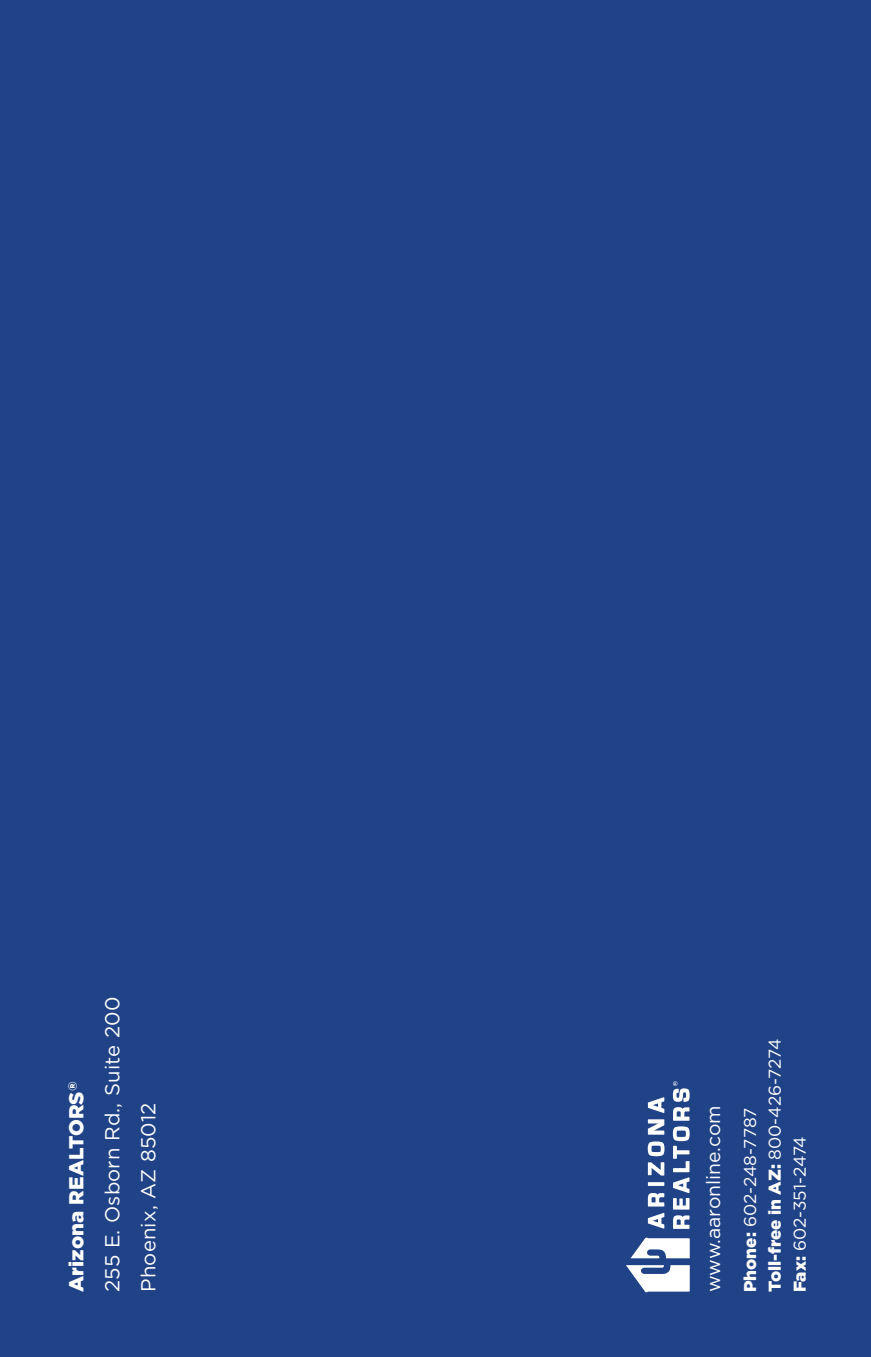
<style>
.page{position:relative;width:871px;height:1357px;background:#204287}
.page>*{position:absolute;margin:0;border:0;box-sizing:border-box;transform-origin:0 0}
.t1{font:20.25px/36px "Gotham";letter-spacing:.01em;color:#fff}
.t2{font:19.35px "Gotham";color:#fff}
.t3{font:17.1px/24.8px "Gotham";letter-spacing:-.01em;color:#fff}
.s1{font-weight:900}
</style>
<div class="page">
<svg style="left:626px;top:1265px;width:64px;height:27px"></svg>
<svg style="left:630px;top:1238px;width:60px;height:20px"></svg>
<svg style="left:648px;top:1081px;width:41px;height:148px"></svg>
<p class="t1" style="left:58px;top:1292px;width:297px;rotate:-90deg"><span class="s1">Arizona REALTORS</span><sup>®<br></sup>255 E. Osborn Rd., Suite 200<br>Phoenix, AZ 85012</p>
<p class="t2" style="left:701px;top:1292px;width:188px;rotate:-90deg">www.aaronline.com</p>
<p class="t3" style="left:737px;top:1292px;width:255px;rotate:-90deg"><span class="s1">Phone:</span> 602-248-7787<br><span class="s1">Toll-free in AZ:</span> 800-426-7274<br><span class="s1">Fax:</span> 602-351-2474</p>
</div>
